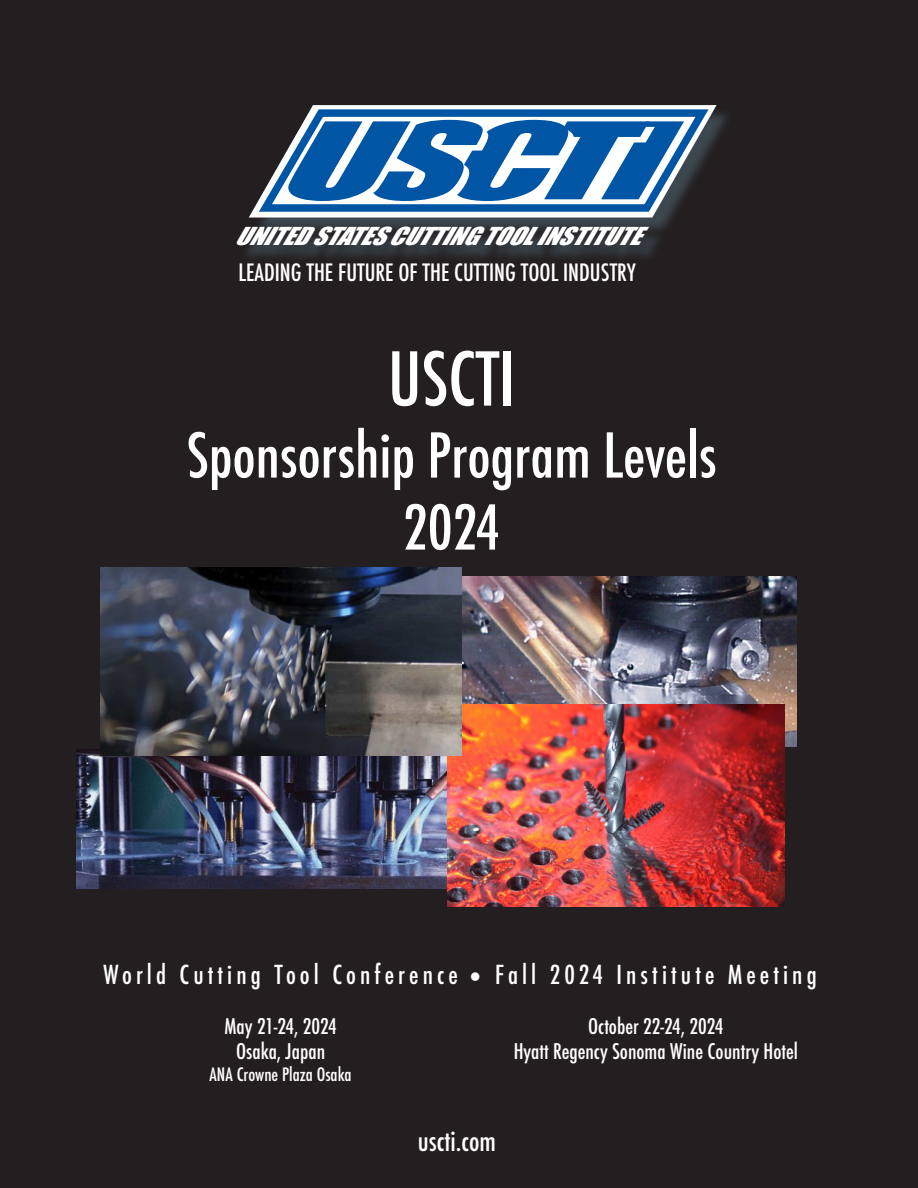
<style>
.page{position:relative;width:918px;height:1188px;background:#231f20}
.page>*{position:absolute;margin:0;border:0;box-sizing:border-box;transform-origin:0 0}
.t1{font:italic 98.55px "Impact";color:#0155a5;scale:1.85 1}
.t2{font:500 condensed 72px "Futura";color:#fff}
.t3{font:500 condensed 60px "Futura";color:#fff}
.t4{font:500 condensed 27px "Futura";color:#fff}
.t5{font:500 condensed 25.5px "Futura";letter-spacing:.16em;color:#fff}
.t6{font:500 condensed 23.25px "Futura";color:#fff}
.t7{font:italic 22.95px "Impact";color:#fff;scale:1.16 1}
.t8{font:500 condensed 21px "Futura";color:#fff}
.t9{font:500 condensed 18px "Futura";color:#fff}
</style>
<div class="page">
<div style="left:240px;top:107px;width:494px;height:156px;background:#45555f;opacity:.75"></div>
<svg style="left:247px;top:105px;width:471px;height:114px"></svg>
<svg style="left:252px;top:105px;width:463px;height:110px;background:#becad6"></svg>
<img style="left:461px;top:576px;width:335px;height:170px">
<img style="left:76px;top:749px;width:371px;height:140px">
<img style="left:447px;top:705px;width:338px;height:202px">
<img style="left:100px;top:567px;width:361px;height:189px">
<p class="t1" style="left:273px;top:84px;width:250px">USCTI</p>
<p class="t7" style="left:234px;top:218px;width:368px">UNITEDSTATESCUTTINGTOOLINSTITUTE</p>
<p class="t6" style="left:238px;top:258px;width:399px">LEADING THE FUTURE OF THE CUTTING TOOL INDUSTRY</p>
<p class="t2" style="left:388px;top:333px;width:128px">USCTI</p>
<p class="t3" style="left:186px;top:417px;width:532px">Sponsorship Program Levels</p>
<p class="t3" style="left:403px;top:489px;width:99px">2024</p>
<p class="t5" style="left:103px;top:958px;width:356px">World Cutting Tool Conference</p>
<p class="t8" style="left:225px;top:1013px;width:114px">May 21-24, 2024</p>
<p class="t8" style="left:236px;top:1038px;width:91px">Osaka, Japan</p>
<p class="t9" style="left:210px;top:1063px;width:144px">ANA Crowne Plaza Osaka</p>
<p class="t4" style="left:465px;top:960px;width:22px">•</p>
<p class="t5" style="left:495px;top:958px;width:323px">Fall 2024 Institute Meeting</p>
<p class="t8" style="left:588px;top:1013px;width:137px">October 22-24, 2024</p>
<p class="t8" style="left:514px;top:1038px;width:286px">Hyatt Regency Sonoma Wine Country Hotel</p>
<p class="t4" style="left:418px;top:1124px;width:80px">uscti.com</p>
</div>
